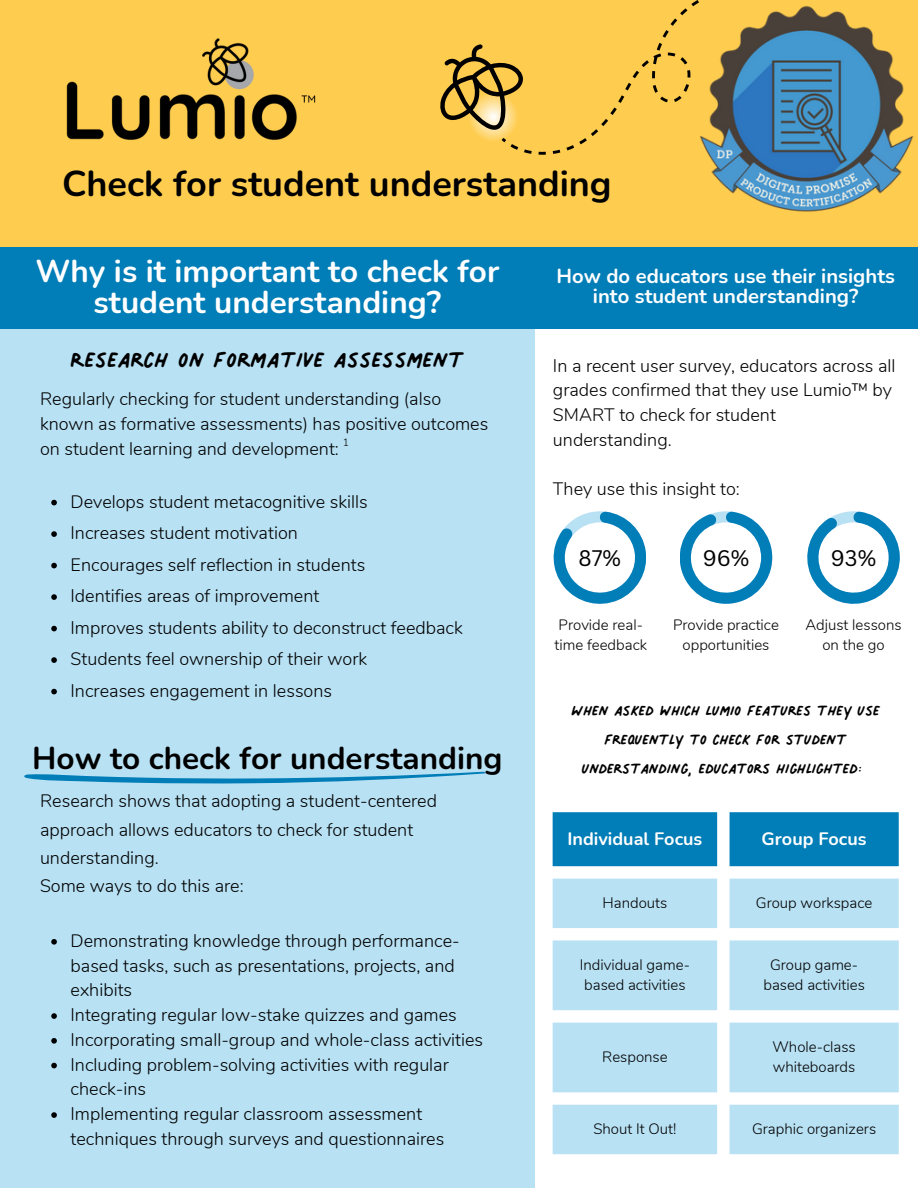
<style>
.page{position:relative;width:918px;height:1188px;background:#fff}
.page>*{position:absolute;margin:0;border:0;box-sizing:border-box;transform-origin:0 0}
.t1{font:45.75px "Palmer Lake Print";color:#000}
.t2{font:700 36px "Nunito";color:#000}
.t3{font:700 31.5px/31.5px "Nunito";color:#fff;text-align:center}
.t4{font:700 31.5px "Nunito";color:#000}
.t5{font:30px/29.2px "Palmer Lake Print";letter-spacing:-.01em;color:#000;text-align:center}
.t6{font:21.9px "Canva Sans";color:#000}
.t7{font:700 20.25px/20.2px "Nunito";color:#fff;text-align:center}
.t8{font:300 18px/24.8px "Nunito";color:#000}
.t9{font:700 18px "Nunito";color:#fff}
.t10{font:300 15px/20.2px "Nunito";color:#000}
.t11{font:300 10.35px "Nunito";color:#000}
</style>
<div class="page">
<div style="left:0;top:236px;width:534px;height:952px;background:#b8e1f4"></div>
<div style="left:0;top:236px;width:918px;height:93px;background:#017db7"></div>
<div style="left:0;top:0;width:918px;height:246px;background:#fecc4f"></div>
<img style="left:66px;top:38px;width:250px;height:102px">
<div style="left:553px;top:812px;width:346px;height:54px;background:#017db7"></div>
<svg style="left:553px;top:879px;width:346px;height:275px;fill:#b8e1f4"></svg>
<svg style="left:51px;top:500px;width:6px;height:5px"></svg>
<svg style="left:51px;top:531px;width:6px;height:6px"></svg>
<svg style="left:51px;top:563px;width:6px;height:5px"></svg>
<svg style="left:51px;top:594px;width:6px;height:6px"></svg>
<svg style="left:51px;top:626px;width:6px;height:5px"></svg>
<svg style="left:51px;top:657px;width:6px;height:6px"></svg>
<svg style="left:51px;top:689px;width:6px;height:5px"></svg>
<svg style="left:51px;top:939px;width:6px;height:6px"></svg>
<svg style="left:51px;top:1013px;width:6px;height:6px"></svg>
<svg style="left:51px;top:1038px;width:6px;height:6px"></svg>
<svg style="left:51px;top:1063px;width:6px;height:5px"></svg>
<svg style="left:51px;top:1112px;width:6px;height:6px"></svg>
<svg style="left:554px;top:511px;width:92px;height:93px"></svg>
<svg style="left:807px;top:511px;width:93px;height:93px"></svg>
<svg style="left:680px;top:511px;width:92px;height:93px"></svg>
<svg style="left:24px;top:772px;width:462px;height:12px"></svg>
<svg style="left:440px;top:0;width:257px;height:154px"></svg>
<img style="left:697px;top:0;width:217px;height:212px">
<p class="t2" style="left:62px;top:160px;width:551px">Check for student understanding</p>
<p class="t3" style="left:35px;top:256px;width:466px">Why is it important to check for student understanding?</p>
<p class="t1" style="left:71px;top:327px;width:395px">Research on formative assessment</p>
<p class="t8" style="left:40px;top:387px;width:450px">Regularly checking for student understanding (also known as formative assessments) has positive outcomes on student learning and development:</p>
<p class="t11" style="left:343px;top:435px;width:8px">1</p>
<p class="t8" style="left:71px;top:489px;width:299px">Develops student metacognitive skills</p>
<p class="t8" style="left:71px;top:521px;width:229px">Increases student motivation</p>
<p class="t8" style="left:71px;top:552px;width:296px">Encourages self reflection in students</p>
<p class="t8" style="left:71px;top:584px;width:250px">Identifies areas of improvement</p>
<p class="t8" style="left:71px;top:615px;width:394px">Improves students ability to deconstruct feedback</p>
<p class="t8" style="left:71px;top:647px;width:298px">Students feel ownership of their work</p>
<p class="t8" style="left:71px;top:678px;width:263px">Increases engagement in lessons</p>
<p class="t4" style="left:32px;top:737px;width:472px">How to check for understanding</p>
<p class="t8" style="left:40px;top:787px;width:399px;line-height:28.2px">Research shows that adopting a student-centered approach allows educators to check for student understanding.</p>
<p class="t8" style="left:40px;top:873px;width:205px">Some ways to do this are:</p>
<p class="t8" style="left:71px;top:929px;width:391px">Demonstrating knowledge through performance&shy;based tasks, such as presentations, projects, and exhibits</p>
<p class="t8" style="left:71px;top:1003px;width:388px">Integrating regular low-stake quizzes and games</p>
<p class="t8" style="left:71px;top:1028px;width:414px">Incorporating small-group and whole-class activities</p>
<p class="t8" style="left:71px;top:1052px;width:380px">Including problem-solving activities with regular check-ins</p>
<p class="t8" style="left:71px;top:1102px;width:375px">Implementing regular classroom assessment techniques through surveys and questionnaires</p>
<p class="t7" style="left:556px;top:266px;width:340px">How do educators use their insights into student understanding?</p>
<p class="t8" style="left:553px;top:353px;width:344px">In a recent user survey, educators across all grades confirmed that they use Lumio™ by<br>SMART to check for student understanding.</p>
<p class="t8" style="left:553px;top:477px;width:188px">They use this insight to:</p>
<p class="t6" style="left:579px;top:543px;width:44px">87%</p>
<p class="t10" style="left:555px;top:615px;width:94px">Provide real&shy;time feedback</p>
<p class="t6" style="left:703px;top:543px;width:48px">96%</p>
<p class="t10" style="left:673px;top:615px;width:107px;text-align:center">Provide practice opportunities</p>
<p class="t6" style="left:831px;top:543px;width:47px">93%</p>
<p class="t10" style="left:805px;top:615px;width:98px;text-align:center">Adjust lessons on the go</p>
<p class="t5" style="left:572px;top:692px;width:310px">When asked which Lumio features they use frequently to check for student understanding, educators highlighted:</p>
<p class="t9" style="left:567px;top:827px;width:136px">Individual Focus</p>
<p class="t9" style="left:762px;top:827px;width:106px">Group Focus</p>
<p class="t10" style="left:603px;top:893px;width:66px">Handouts</p>
<p class="t10" style="left:756px;top:893px;width:118px">Group workspace</p>
<p class="t10" style="left:580px;top:955px;width:112px">Individual game&shy;based activities</p>
<p class="t10" style="left:770px;top:955px;width:90px">Group game-</p>
<p class="t10" style="left:763px;top:975px;width:103px">based activities</p>
<p class="t10" style="left:602px;top:1047px;width:67px">Response</p>
<p class="t10" style="left:773px;top:1037px;width:85px">Whole-class whiteboards</p>
<p class="t10" style="left:593px;top:1119px;width:84px">Shout It Out!</p>
<p class="t10" style="left:752px;top:1119px;width:126px">Graphic organizers</p>
</div>
